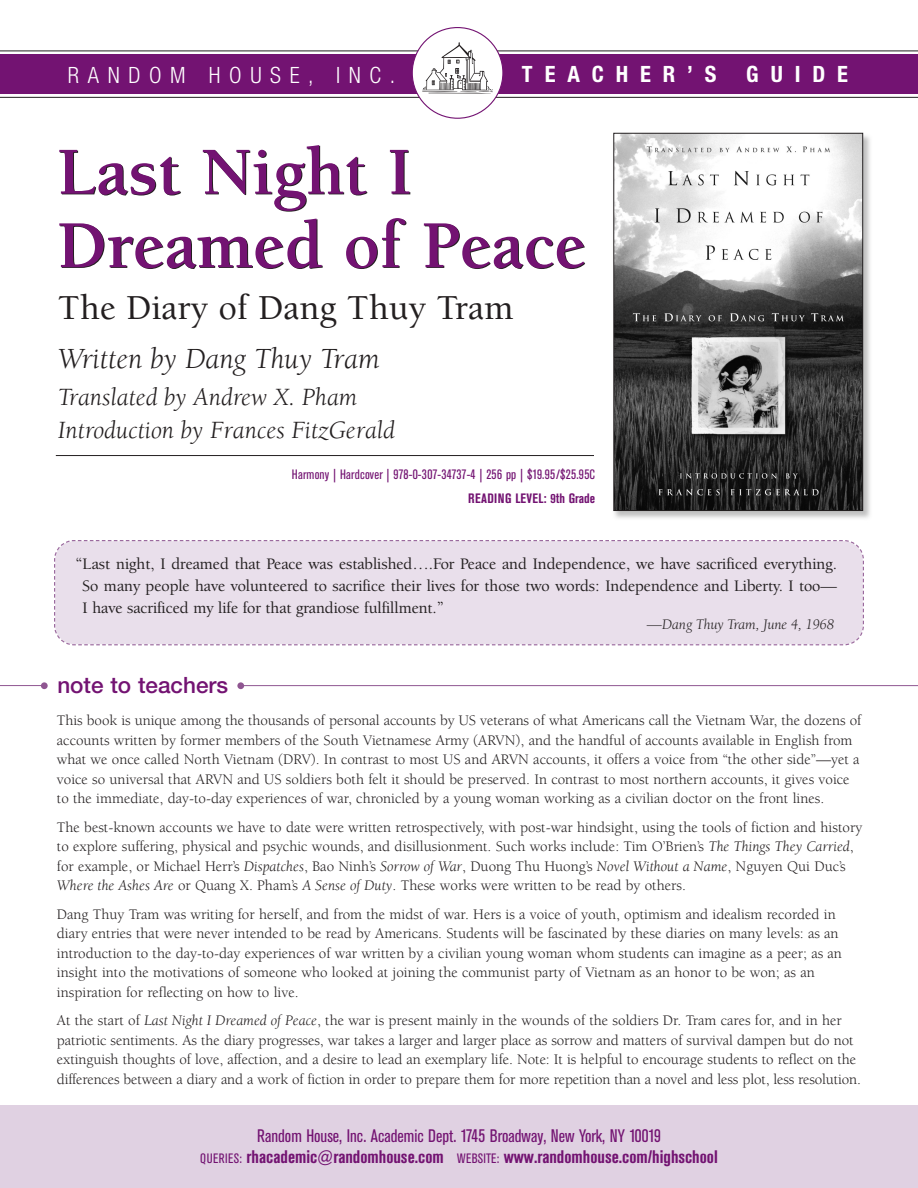
<style>
.page{position:relative;width:918px;height:1188px;background:#fff}
.page>*{position:absolute;margin:0;border:0;box-sizing:border-box;transform-origin:0 0}
.t1{font:700 69px/73.5px "Berkeley";color:#731372}
.t2{font:500 36px "Berkeley";color:#231f20}
.t3{font:italic 30px "Berkeley";color:#231f20}
.t4{font:italic 25.5px/32.8px "Berkeley";color:#231f20}
.t5{font:300 condensed 22.5px "Helvetica Neue";letter-spacing:.385em;color:#fff}
.t6{font:500 22.5px "Helvetica Neue";color:#731372}
.t7{font:700 condensed 22.5px "Helvetica Neue";letter-spacing:.53em;color:#fff}
.t8{font:condensed 18px/21.6px "Akzidenz Grotesk BE";color:#731372;text-align:center}
.t9{font:500 16.5px/21.8px "Berkeley Oldstyle IT Cby BT";color:#231f20;text-align:justify}
.t10{font:15px/19.5px "Berkeley";color:#231f20}
.t11{font:italic 15px "Berkeley Oldstyle IT Cby BT";color:#231f20}
.t12{font:condensed 13.5px "Akzidenz Grotesk BE";letter-spacing:.015em;color:#731372}
.t13{font:700 condensed 13.5px "Akzidenz Grotesk BE";letter-spacing:.02em;color:#731372}
.s1{font-style:italic}
.s2{font-size:13.5px}
.s3{font-weight:700}
</style>
<div class="page">
<div style="left:54px;top:540px;width:810px;height:106px;background:#e9dfeb"></div>
<svg style="left:71px;top:643px;width:6px;height:3px"></svg>
<div style="left:0;top:1106px;width:918px;height:82px;background:#e0d1e2"></div>
<hr style="left:0;top:97px;width:918px;height:1px;background:#231f20">
<hr style="left:0;top:51px;width:918px;height:1px;background:#231f20">
<hr style="left:0;top:685px;width:45px;height:1px;background:#8f5691">
<div style="left:41px;top:682px;width:7px;height:7px;background:#8f5691;border-radius:50%"></div>
<div style="left:0;top:54px;width:918px;height:40px;background:#731372"></div>
<svg style="left:412px;top:27px;width:91px;height:92px"></svg>
<hr style="left:244px;top:685px;width:674px;height:1px;background:#8f5691">
<div style="left:237px;top:682px;width:7px;height:7px;background:#8f5691;border-radius:50%"></div>
<img style="left:613px;top:132px;width:257px;height:386px">
<hr style="left:56px;top:455px;width:538px;height:1px;background:#231f20">
<img style="left:615px;top:135px;width:246px;height:374px">
<div style="left:613px;top:133px;width:250px;height:378px;border:1px solid #231f20"></div>
<h3 class="t5" style="left:68px;top:67px;width:329px">RANDOM HOUSE, INC.</h3>
<h3 class="t7" style="left:522px;top:66px;width:196px">TEACHER’S</h3>
<h3 class="t7" style="left:746px;top:66px;width:103px">GUIDE</h3>
<h1 class="t1" style="left:57px;top:142px;width:531px">Last Night I<br>Dreamed of Peace</h1>
<h2 class="t2" style="left:58px;top:294px;width:457px">The Diary of Dang Thuy Tram</h2>
<h3 class="t3" style="left:58px;top:347px;width:323px">Written by Dang Thuy Tram</h3>
<h3 class="t4" style="left:58px;top:383px;width:339px">Translated by Andrew X. Pham<br>Introduction by Frances FitzGerald</h3>
<p class="t12" style="left:292px;top:469px;width:305px">Harmony | Hardcover | 978-0-307-34737-4 | 256 pp | $19.95/$25.95C</p>
<p class="t13" style="left:468px;top:493px;width:128px">READING LEVEL: 9th Grade</p>
<p class="t9" style="left:83px;top:554px;width:756px;text-indent:-7px">“Last night, I dreamed that Peace was established….For Peace and Independence, we have sacrificed everything.<br>So many people have volunteered to sacrifice their lives for those two words: Independence and Liberty. I too— I have sacrificed my life for that grandiose fulfillment.”</p>
<p class="t11" style="left:647px;top:619px;width:188px">—Dang Thuy Tram, June 4, 1968</p>
<h3 class="t6" style="left:57px;top:676px;width:172px">note to teachers</h3>
<p class="t10" style="left:57px;top:712px;width:806px">This book is unique among the thousands of personal accounts by US veterans of what Americans call the Vietnam War, the dozens of accounts written by former members of the South Vietnamese Army (ARVN), and the handful of accounts available in English from what we once called North Vietnam (DRV). In contrast to most US and ARVN accounts, it offers a voice from “the other side”—yet a voice so universal that ARVN and US soldiers both felt it should be preserved. In contrast to most northern accounts, it gives voice to the immediate, day-to-day experiences of war, chronicled by a young woman working as a civilian doctor on the front lines.</p>
<p class="t10" style="left:57px;top:819px;width:807px">The best-known accounts we have to date were written retrospectively, with post-war hindsight, using the tools of fiction and history to explore suffering, physical and psychic wounds, and disillusionment. Such works include: Tim O’Brien’s <span class="s1">The Things They Carried</span>, for example, or Michael Herr’s <span class="s1">Dispatches</span>, Bao Ninh’s <span class="s1">Sorrow of War</span>, Duong Thu Huong’s <span class="s1">Novel Without a Name</span>, Nguyen Qui Duc’s <span class="s1">Where the Ashes Are</span> or Quang X. Pham’s <span class="s1">A Sense of Duty</span>. These works were written to be read by others.</p>
<p class="t10" style="left:57px;top:906px;width:787px">Dang Thuy Tram was writing for herself, and from the midst of war. Hers is a voice of youth, optimism and idealism recorded in diary entries that were never intended to be read by Americans. Students will be fascinated by these diaries on many levels: as an introduction to the day-to-day experiences of war written by a civilian young woman whom students can imagine as a peer; as an insight into the motivations of someone who looked at joining the communist party of Vietnam as an honor to be won; as an inspiration for reflecting on how to live.</p>
<p class="t10" style="left:57px;top:1012px;width:806px">At the start of <span class="s1">Last Night I Dreamed of Peace</span>, the war is present mainly in the wounds of the soldiers Dr. Tram cares for, and in her patriotic sentiments. As the diary progresses, war takes a larger and larger place as sorrow and matters of survival dampen but do not extinguish thoughts of love, affection, and a desire to lead an exemplary life. Note: It is helpful to encourage students to reflect on the differences between a diary and a work of fiction in order to prepare them for more repetition than a novel and less plot, less resolution.</p>
<p class="t8" style="left:200px;top:1126px;width:519px">Random House, Inc. Academic Dept. 1745 Broadway, New York, NY 10019<br><span class="s2">QUERIES:</span> <span class="s3">rhacademic@randomhouse.com</span> <span class="s2">WEBSITE:</span> <span class="s3">www.randomhouse.com/highschool</span></p>
</div>
